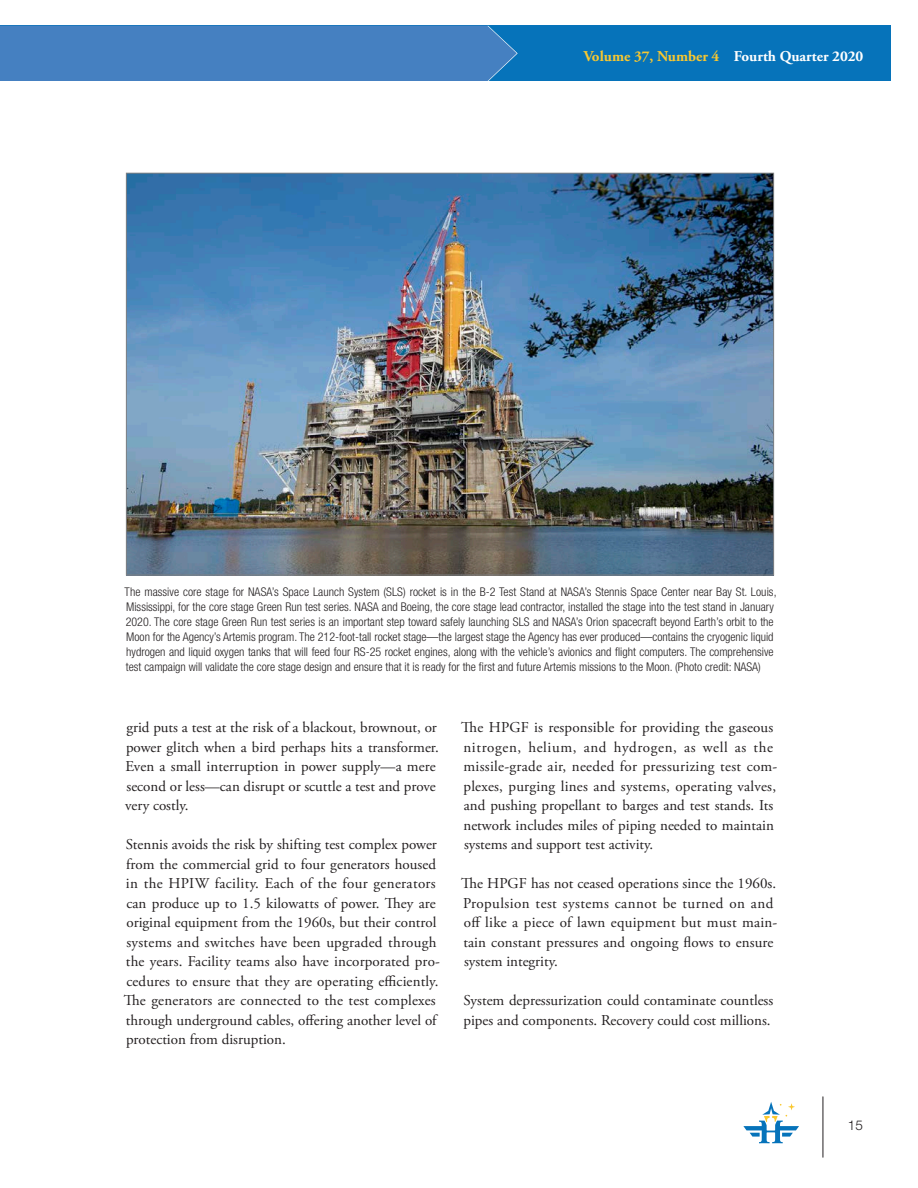
<style>
.page{position:relative;width:918px;height:1188px;background:#fff}
.page>*{position:absolute;margin:0;border:0;box-sizing:border-box;transform-origin:0 0}
.Body{font:15px/19.5px "Adobe Garamond Pro";color:#231f20}
.t1{font:700 15px "Adobe Garamond Pro";color:#fff}
.t2{font:300 13.5px "Helvetica Neue LT Std";color:#231f20}
.t3{font:300 condensed 12px/15px "Helvetica Neue LT Std";color:#231f20}
.s1{color:#fac82f}
</style>
<div class="page">
<div style="left:0;top:26px;width:891px;height:55px;background:#0673ba"></div>
<hr style="left:823px;top:1097px;width:1px;height:60px;background:#231f20">
<div style="left:0;top:26px;width:518px;height:55px;background:#4580c1"></div>
<img style="left:128px;top:175px;width:644px;height:398px">
<svg style="left:743px;top:1102px;width:56px;height:41px"></svg>
<p class="t1" style="left:584px;top:47px;width:281px"><span class="s1">Volume 37, Number 4</span> Fourth Quarter 2020</p>
<p class="t3" style="left:125px;top:584px;width:653px">The massive core stage for NASA’s Space Launch System (SLS) rocket is in the B-2 Test Stand at NASA’s Stennis Space Center near Bay St. Louis, Mississippi, for the core stage Green Run test series. NASA and Boeing, the core stage lead contractor, installed the stage into the test stand in January 2020. The core stage Green Run test series is an important step toward safely launching SLS and NASA’s Orion spacecraft beyond Earth’s orbit to the Moon for the Agency’s Artemis program. The 212-foot-tall rocket stage—the largest stage the Agency has ever produced—contains the cryogenic liquid hydrogen and liquid oxygen tanks that will feed four RS-25 rocket engines, along with the vehicle’s avionics and flight computers. The comprehensive test campaign will validate the core stage design and ensure that it is ready for the first and future Artemis missions to the Moon. (Photo credit: NASA)</p>
<p class="Body" style="left:125px;top:718px;width:315px">grid puts a test at the risk of a blackout, brownout, or power glitch when a bird perhaps hits a transformer.<br>Even a small interruption in power supply—a mere second or less—can disrupt or scuttle a test and prove very costly.</p>
<p class="Body" style="left:124px;top:835px;width:318px">Stennis avoids the risk by shifting test complex power from the commercial grid to four generators housed in the HPIW facility. Each of the four generators can produce up to 1.5 kilowatts of power. They are original equipment from the 1960s, but their control systems and switches have been upgraded through the years. Facility teams also have incorporated pro&shy;cedures to ensure that they are operating efficiently.<br>The generators are connected to the test complexes through underground cables, offering another level of protection from disruption.</p>
<p class="Body" style="left:461px;top:718px;width:318px">The HPGF is responsible for providing the gaseous nitrogen, helium, and hydrogen, as well as the missile-grade air, needed for pressurizing test com&shy;plexes, purging lines and systems, operating valves, and pushing propellant to barges and test stands. Its network includes miles of piping needed to maintain systems and support test activity.</p>
<p class="Body" style="left:461px;top:874px;width:318px">The HPGF has not ceased operations since the 1960s.<br>Propulsion test systems cannot be turned on and off like a piece of lawn equipment but must main&shy;tain constant pressures and ongoing flows to ensure system integrity.</p>
<p class="Body" style="left:463px;top:991px;width:311px">System depressurization could contaminate countless pipes and components. Recovery could cost millions.</p>
<p class="t2" style="left:848px;top:1117px;width:17px">15</p>
</div>
